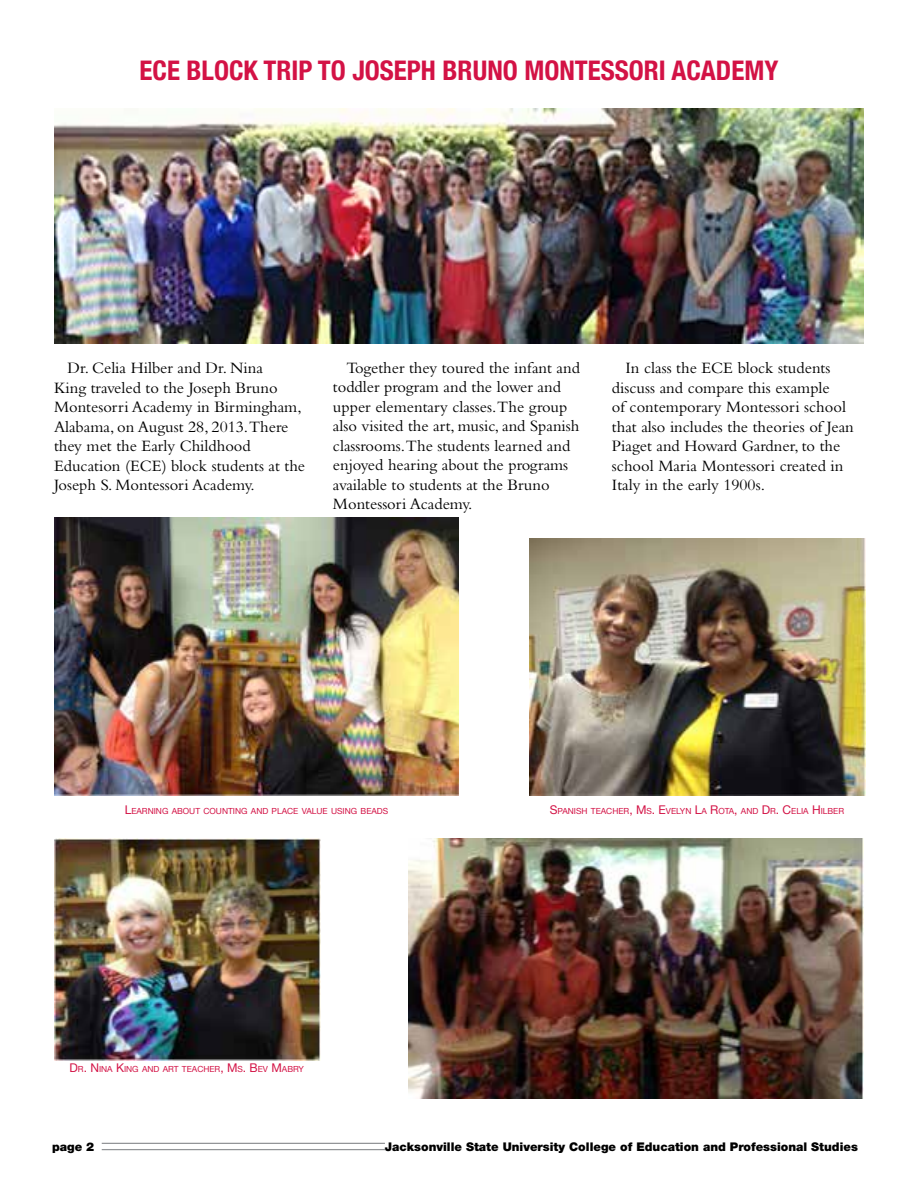
<style>
.page{position:relative;width:918px;height:1188px;background:#fff}
.page>*{position:absolute;margin:0;border:0;box-sizing:border-box;transform-origin:0 0}
.t1{font:700 condensed 27px "Helvetica Neue";color:#d31245}
.t2{font:16.5px/19.5px "Bembo Std";color:#000}
.t3{font:900 12px "Helvetica Neue";color:#000}
.t4{font:8.4px "Helvetica Neue";color:#d31245}
.s1{font-size:12px}
</style>
<div class="page">
<hr style="left:102px;top:1143px;width:283px;height:1px;background:#939598">
<hr style="left:102px;top:1149px;width:283px;height:1px;background:#939598">
<img style="left:54px;top:108px;width:810px;height:236px">
<img style="left:54px;top:518px;width:405px;height:277px">
<img style="left:530px;top:539px;width:336px;height:256px">
<img style="left:54px;top:838px;width:267px;height:222px">
<img style="left:408px;top:838px;width:456px;height:261px">
<h1 class="t1" style="left:140px;top:48px;width:14px">ECE</h1>
<h1 class="t1" style="left:187px;top:48px;width:593px">BLOCK TRIP TO JOSEPH BRUNO MONTESSORI ACADEMY</h1>
<p class="t2" style="left:54px;top:358px;width:253px;text-indent:13px">Dr. Celia Hilber and Dr. Nina<br>King traveled to the Joseph Bruno<br>Montesorri Academy in Birmingham,<br>Alabama, on August 28, 2013.There they met the Early Childhood<br>Education (ECE) block students at the<br>Joseph S. Montessori Academy.</p>
<p class="t2" style="left:333px;top:358px;width:248px;text-indent:13px">Together they toured the infant and toddler program and the lower and upper elementary classes.The group also visited the art, music, and Spanish classrooms.The students learned and enjoyed hearing about the programs available to students at the Bruno Montessori Academy.</p>
<p class="t2" style="left:612px;top:358px;width:243px;text-indent:13px">In class the ECE block students discuss and compare this example<br>of contemporary Montessori school that also includes the theories of Jean Piaget and Howard Gardner, to the school Maria Montessori created in Italy in the early 1900s.</p>
<p class="t4" style="left:125px;top:805px;width:265px"><span class="s1">L</span>EARNING ABOUT COUNTING AND PLACE VALUE USING BEADS</p>
<p class="t4" style="left:70px;top:1063px;width:236px"><span class="s1">D</span>R<span class="s1">. N</span> INA <span class="s1">K</span>ING AND ART TEACHER<span class="s1">, M</span>S<span class="s1">. B</span>EV <span class="s1">M</span>ABRY</p>
<p class="t4" style="left:550px;top:805px;width:296px"><span class="s1">S</span>PANISH TEACHER<span class="s1">, M</span>S<span class="s1">. E</span>VELYN <span class="s1">L</span>A <span class="s1">R</span>OTA<span class="s1">,</span> AND <span class="s1">D</span>R<span class="s1">. C</span>ELIA <span class="s1">H</span> ILBER</p>
<p class="t3" style="left:52px;top:1139px;width:44px">page 2</p>
<p class="t3" style="left:385px;top:1139px;width:475px">Jacksonville State University College of Education and Professional Studies</p>
</div>
